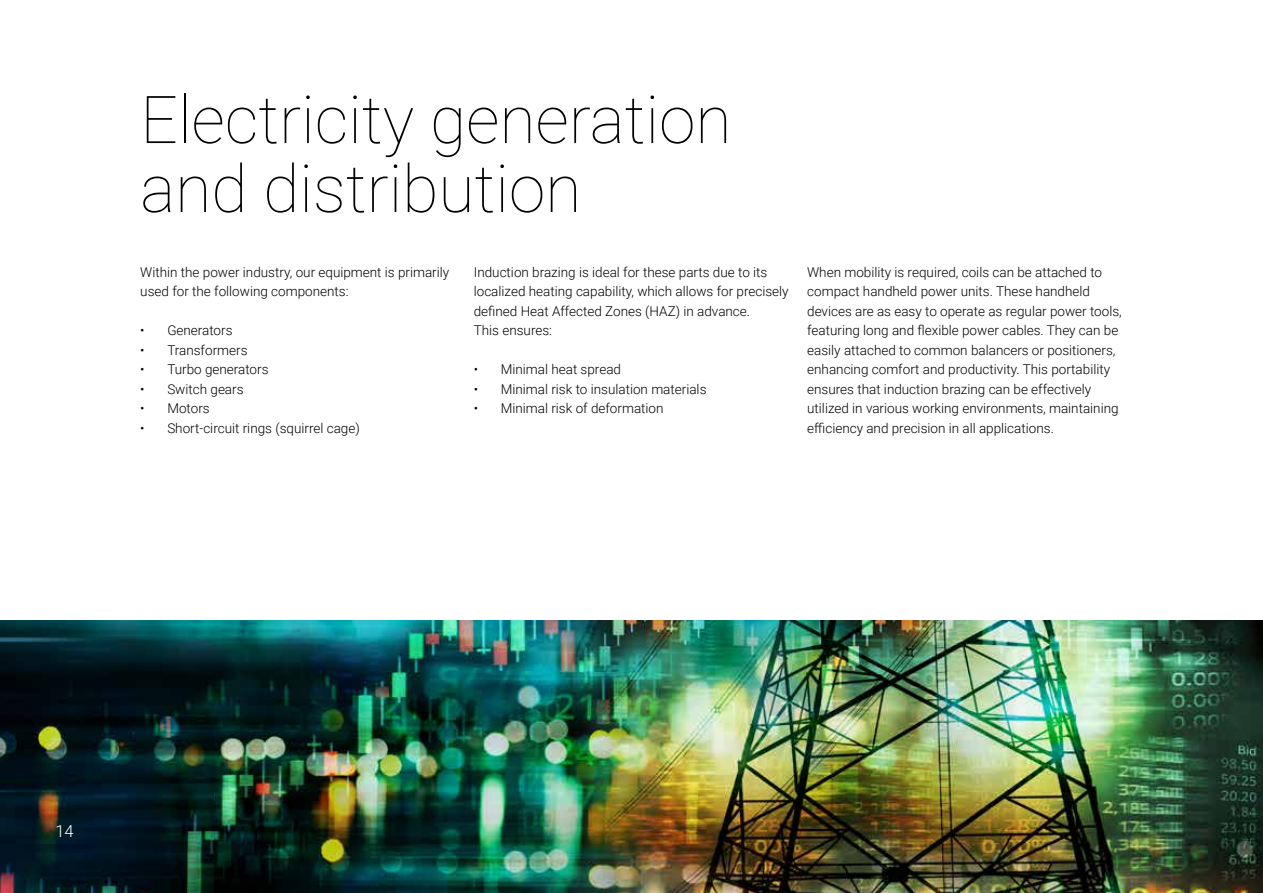
<style>
.page{position:relative;width:1263px;height:893px;background:#fff}
.page>*{position:absolute;margin:0;border:0;box-sizing:border-box;transform-origin:0 0}
.t1{font:100 66px/69px "Roboto";color:#000}
.t2{font:300 16.5px "Roboto";color:#fff}
.t3{font:300 13.5px/19.5px "Roboto";color:#000}
</style>
<div class="page">
<img style="left:0;top:621px;width:1263px;height:272px">
<h1 class="t1" style="left:140px;top:83px;width:593px">Electricity generation and distribution</h1>
<p class="t3" style="left:140px;top:262px;width:310px">Within the power industry, our equipment is primarily used for the following components:</p>
<p class="t3" style="left:140px;top:320px;width:94px">• Generators</p>
<p class="t3" style="left:140px;top:340px;width:109px">• Transformers</p>
<p class="t3" style="left:140px;top:359px;width:130px">• Turbo generators</p>
<p class="t3" style="left:140px;top:379px;width:105px">• Switch gears</p>
<p class="t3" style="left:140px;top:398px;width:71px">• Motors</p>
<p class="t3" style="left:140px;top:418px;width:221px">• Short-circuit rings (squirrel cage)</p>
<p class="t3" style="left:474px;top:262px;width:316px">Induction brazing is ideal for these parts due to its localized heating capability, which allows for precisely defined Heat Affected Zones (HAZ) in advance.<br>This ensures:</p>
<p class="t3" style="left:474px;top:359px;width:149px">• Minimal heat spread</p>
<p class="t3" style="left:474px;top:379px;width:234px">• Minimal risk to insulation materials</p>
<p class="t3" style="left:474px;top:398px;width:191px">• Minimal risk of deformation</p>
<p class="t3" style="left:807px;top:262px;width:316px">When mobility is required, coils can be attached to compact handheld power units. These handheld devices are as easy to operate as regular power tools, featuring long and flexible power cables. They can be easily attached to common balancers or positioners, enhancing comfort and productivity. This portability ensures that induction brazing can be effectively utilized in various working environments, maintaining efficiency and precision in all applications.</p>
<p class="t2" style="left:55px;top:819px;width:20px">14</p>
</div>
